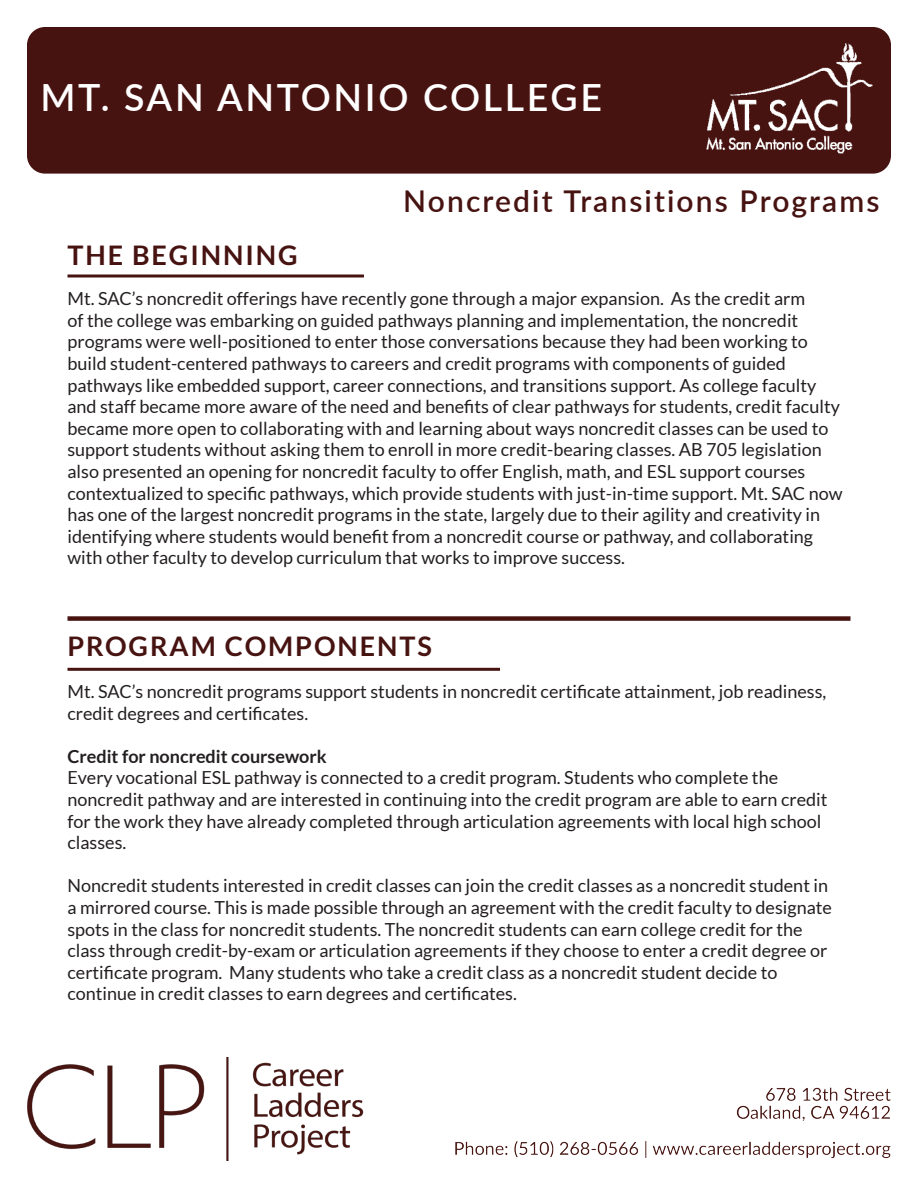
<style>
.page{position:relative;width:918px;height:1188px;background:#fff}
.page>*{position:absolute;margin:0;border:0;box-sizing:border-box;transform-origin:0 0}
.t1{font:600 37.5px "Lato";letter-spacing:.07em;color:#fff}
.t2{font:600 30px "Lato";letter-spacing:.07em;color:#461311}
.t3{font:700 27px "Lato";letter-spacing:.07em;color:#461311}
.t4{font:18px/21.6px "Lato";color:#231f20}
.t5{font:700 18px "Lato";color:#231f20}
</style>
<div class="page">
<div style="left:27px;top:27px;width:864px;height:147px;background:#461311;border-radius:18px"></div>
<img style="left:27px;top:1058px;width:337px;height:103px">
<img style="left:455px;top:1087px;width:436px;height:71px">
<img style="left:706px;top:43px;width:167px;height:111px">
<svg style="left:68px;top:274px;width:296px;height:4px"></svg>
<hr style="left:68px;top:668px;width:432px;height:3px;background:#461311">
<div style="left:68px;top:616px;width:782px;height:5px;background:#461311"></div>
<p class="t1" style="left:40px;top:70px;width:563px">MT. SAN ANTONIO COLLEGE</p>
<p class="t3" style="left:68px;top:240px;width:232px">THE BEGINNING</p>
<p class="t2" style="left:403px;top:180px;width:478px">Noncredit Transitions Programs</p>
<p class="t4" style="left:68px;top:288px;width:739px">Mt. SAC’s noncredit offerings have recently gone through a major expansion. As the credit arm</p>
<p class="t4" style="left:68px;top:309px;width:732px">of the college was embarking on guided pathways planning and implementation, the noncredit</p>
<p class="t4" style="left:68px;top:331px;width:742px">programs were well-positioned to enter those conversations because they had been working to build student-centered pathways to careers and credit programs with components of guided</p>
<p class="t4" style="left:68px;top:374px;width:774px">pathways like embedded support, career connections, and transitions support. As college faculty and staff became more aware of the need and benefits of clear pathways for students, credit faculty became more open to collaborating with and learning about ways noncredit classes can be used to support students without asking them to enroll in more credit-bearing classes. AB 705 legislation also presented an opening for noncredit faculty to offer English, math, and ESL support courses</p>
<p class="t4" style="left:68px;top:482px;width:776px">contextualized to specific pathways, which provide students with just-in-time support. Mt. SAC now has one of the largest noncredit programs in the state, largely due to their agility and creativity in identifying where students would benefit from a noncredit course or pathway, and collaborating with other faculty to develop curriculum that works to improve success.</p>
<p class="t3" style="left:68px;top:631px;width:366px">PROGRAM COMPONENTS</p>
<p class="t4" style="left:68px;top:681px;width:760px">Mt. SAC’s noncredit programs support students in noncredit certificate attainment, job readiness,</p>
<p class="t4" style="left:68px;top:702px;width:242px">credit degrees and certificates.</p>
<p class="t5" style="left:68px;top:746px;width:261px">Credit for noncredit coursework</p>
<p class="t4" style="left:68px;top:767px;width:712px">Every vocational ESL pathway is connected to a credit program. Students who complete the</p>
<p class="t4" style="left:68px;top:789px;width:761px">noncredit pathway and are interested in continuing into the credit program are able to earn credit for the work they have already completed through articulation agreements with local high school classes.</p>
<p class="t4" style="left:68px;top:875px;width:766px">Noncredit students interested in credit classes can join the credit classes as a noncredit student in a mirrored course. This is made possible through an agreement with the credit faculty to designate spots in the class for noncredit students. The noncredit students can earn college credit for the</p>
<p class="t4" style="left:68px;top:940px;width:761px">class through credit-by-exam or articulation agreements if they choose to enter a credit degree or certificate program. Many students who take a credit class as a noncredit student decide to</p>
<p class="t4" style="left:68px;top:983px;width:451px">continue in credit classes to earn degrees and certificates.</p>
</div>
